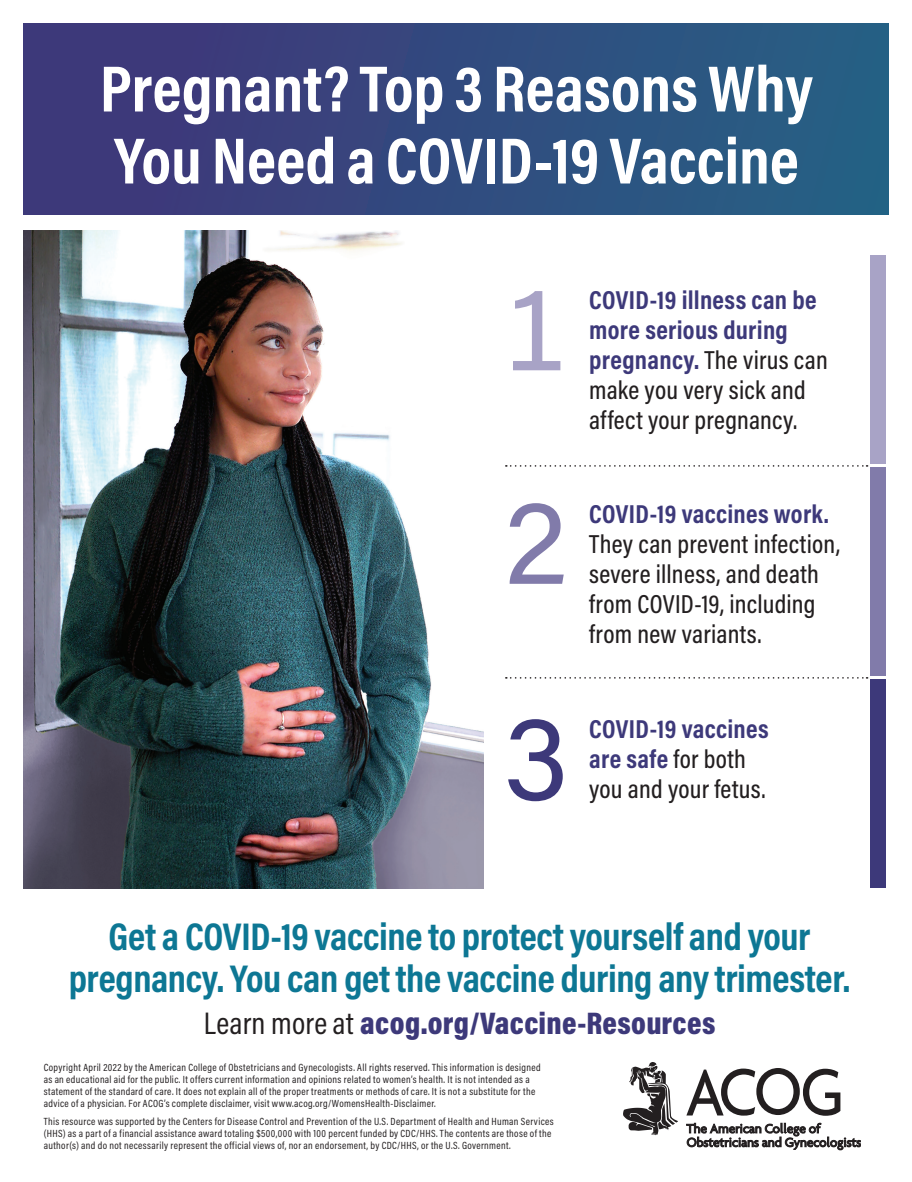
<style>
.page{position:relative;width:912px;height:1182px;background:#fff}
.page>*{position:absolute;margin:0;border:0;box-sizing:border-box;transform-origin:0 0}
.t1{font:120.3px "Acumin Pro";color:#a8a3c6}
.t2{font:120.3px "Acumin Pro";color:#817baa}
.t3{font:120.3px "Acumin Pro";color:#3d397a}
.t4{font:700 66px/72px "Acumin Pro Cond";color:#fff}
.t5{font:700 39px/42.5px "Acumin Pro Cond";letter-spacing:-.01em;color:#0d7794;text-align:center}
.t6{font:900 31.5px "Acumin Pro Cond";letter-spacing:.01em;color:#3d397a}
.t7{font:500 26.25px/30px "Acumin Pro Cond";letter-spacing:.01em;color:#231f20}
.t8{font:700 26.25px/30px "Acumin Pro Cond";letter-spacing:.01em;color:#3d397a}
.t9{font:10.5px/12px "Acumin Pro Cond";letter-spacing:.03em;color:#231f20}
.s1{font-weight:700;color:#3d397a}
.s2{font-weight:500;color:#231f20}
.s3{font-weight:400;color:#231f20}
</style>
<div class="page">
<img style="left:24px;top:231px;width:459px;height:657px">
<div style="left:24px;top:24px;width:864px;height:191px;background:linear-gradient(to right,#413479,#256184)"></div>
<div style="left:870px;top:468px;width:16px;height:208px;background:#817baa"></div>
<div style="left:870px;top:256px;width:16px;height:208px;background:#a8a3c6"></div>
<div style="left:870px;top:679px;width:16px;height:209px;background:#3d397a"></div>
<svg style="left:506px;top:465px;width:361px;height:2px"></svg>
<svg style="left:506px;top:677px;width:361px;height:2px"></svg>
<svg style="left:686px;top:1068px;width:154px;height:48px"></svg>
<svg style="left:623px;top:1062px;width:55px;height:73px"></svg>
<svg style="left:686px;top:1123px;width:175px;height:27px"></svg>
<h2 class="t4" style="left:100px;top:51px;width:715px">Pregnant? Top 3 Reasons Why<br>You Need a COVID-19 Vaccine</h2>
<h1 class="t1" style="left:506px;top:245px;width:67px">1</h1>
<h3 class="t7" style="left:589px;top:284px;width:240px"><span class="s1">COVID-19 illness can be more serious during pregnancy.</span> The virus can make you very sick and affect your pregnancy.</h3>
<h1 class="t2" style="left:503px;top:458px;width:67px">2</h1>
<h3 class="t8" style="left:589px;top:499px;width:241px">COVID-19 vaccines work.</h3>
<h3 class="t7" style="left:589px;top:529px;width:252px">They can prevent infection, severe illness, and death from COVID-19, including from new variants.</h3>
<h1 class="t3" style="left:503px;top:674px;width:67px">3</h1>
<h3 class="t8" style="left:589px;top:713px;width:181px">COVID-19 vaccines are safe <span class="s2">for both you and your fetus.</span></h3>
<h3 class="t5" style="left:69px;top:914px;width:783px">Get a COVID-19 vaccine to protect yourself and your pregnancy. You can get the vaccine during any trimester.</h3>
<h3 class="t6" style="left:204px;top:1003px;width:513px"><span class="s3">Learn more at</span> acog.org/Vaccine-Resources</h3>
<p class="t9" style="left:44px;top:1061px;width:498px">Copyright April 2022 by the American College of Obstetricians and Gynecologists. All rights reserved. This information is designed as an educational aid for the public. It offers current information and opinions related to women’s health. It is not intended as a statement of the standard of care. It does not explain all of the proper treatments or methods of care. It is not a substitute for the advice of a physician. For ACOG’s complete disclaimer, visit www.acog.org/WomensHealth-Disclaimer.</p>
<p class="t9" style="left:44px;top:1115px;width:511px">This resource was supported by the Centers for Disease Control and Prevention of the U.S. Department of Health and Human Services (HHS) as a part of a financial assistance award totaling $500,000 with 100 percent funded by CDC/HHS. The contents are those of the author(s) and do not necessarily represent the official views of, nor an endorsement, by CDC/HHS, or the U.S. Government.</p>
</div>
